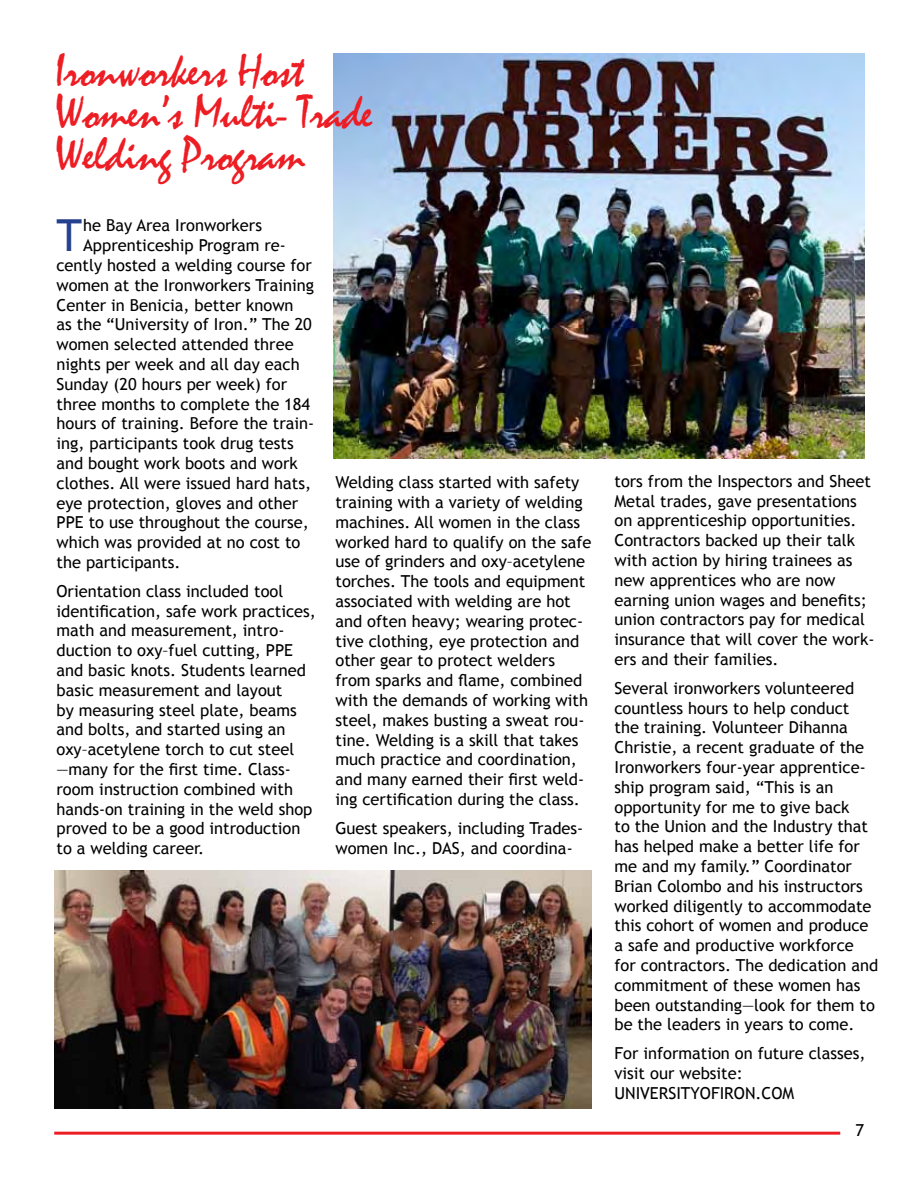
<style>
.page{position:relative;width:918px;height:1188px;background:#fff}
.page>*{position:absolute;margin:0;border:0;box-sizing:border-box;transform-origin:0 0}
.t1{font:48px/42px "Mistral";letter-spacing:-.02em;color:#ed1d24}
.t2{font:44.1px "Trebuchet MS";color:#25408f}
.t3{font:16.5px/19.8px "Trebuchet MS";color:#000}
</style>
<div class="page">
<hr style="left:54px;top:1132px;width:786px;height:3px;background:#ed1d24">
<img style="left:334px;top:53px;width:531px;height:405px">
<img style="left:55px;top:870px;width:537px;height:238px">
<h1 class="t1" style="left:55px;top:51px;width:319px">Ironworkers Host<br>Women’s Multi- Trade<br>Welding Program</h1>
<h2 class="t2" style="left:56px;top:210px;width:26px">T</h2>
<p class="t3" style="left:83px;top:216px;width:180px">he Bay Area I ronworkers</p>
<p class="t3" style="left:83px;top:236px;width:204px">Apprenticeship Program re-</p>
<p class="t3" style="left:56px;top:255px;width:257px">cently hosted a welding course for</p>
<p class="t3" style="left:56px;top:275px;width:259px">women at the I ronworkers Training</p>
<p class="t3" style="left:57px;top:295px;width:239px">Center in Benicia, better known</p>
<p class="t3" style="left:57px;top:315px;width:257px">as the “University of I ron.” The 20</p>
<p class="t3" style="left:57px;top:335px;width:239px">women selected attended three</p>
<p class="t3" style="left:57px;top:354px;width:245px">nights per week and all day each</p>
<p class="t3" style="left:57px;top:374px;width:232px">Sunday (20 hours per week) for</p>
<p class="t3" style="left:57px;top:394px;width:255px">three months to complete the 184</p>
<p class="t3" style="left:57px;top:414px;width:259px">hours of training. Before the train-</p>
<p class="t3" style="left:57px;top:434px;width:239px">ing, participants took drug tests</p>
<p class="t3" style="left:57px;top:453px;width:243px">and bought work boots and work</p>
<p class="t3" style="left:57px;top:473px;width:256px">clothes. All were issued hard hats,</p>
<p class="t3" style="left:57px;top:493px;width:243px">eye protection, gloves and other</p>
<p class="t3" style="left:57px;top:513px;width:10px">PPE</p>
<p class="t3" style="left:57px;top:513px;width:254px;text-indent:32px">to use throughout the course, which was provided at no cost to the participants.</p>
<p class="t3" style="left:57px;top:581px;width:261px">Orientation class included tool identification, safe work practices, math and measurement, intro&shy;duction to oxy–fuel cutting, PPE<br>and basic knots. Students learned basic measurement and layout<br>by measuring steel plate, beams and bolts, and started using an oxy–acetylene torch to cut steel —many for the first time. Class&shy;room instruction combined with hands-on training in the weld shop proved to be a good introduction to a welding career.</p>
<p class="t3" style="left:335px;top:473px;width:258px">Welding class started with safety training with a variety of welding machines. All women in the class worked hard to qualify on the safe use of grinders and oxy–acetylene torches. The tools and equipment associated with welding are hot and often heavy; wearing protec&shy;tive clothing, eye protection and other gear to protect welders from sparks and flame, combined with the demands of working with steel, makes busting a sweat rou&shy;tine. Welding is a skill that takes much practice and coordination, and many earned their first weld&shy;ing certification during the class.</p>
<p class="t3" style="left:335px;top:818px;width:249px">Guest speakers, including Trades&shy;women I nc., DAS, and coordina-</p>
<p class="t3" style="left:614px;top:471px;width:262px">tors from the I nspectors and Sheet<br>Metal trades, gave presentations on apprenticeship opportunities.<br>Contractors backed up their talk with action by hiring trainees as new apprentices who are now earning union wages and benefits; union contractors pay for medical insurance that will cover the work&shy;ers and their families.</p>
<p class="t3" style="left:614px;top:678px;width:265px">Several ironworkers volunteered countless hours to help conduct<br>the training. Volunteer Dihanna<br>Christie, a recent graduate of the<br>I ronworkers four-year apprentice&shy;ship program said, “This is an opportunity for me to give back<br>to the Union and the I ndustry that has helped make a better life for me and my family.” Coordinator<br>Brian Colombo and his instructors worked diligently to accommodate this cohort of women and produce a safe and productive workforce for contractors. The dedication and commitment of these women has been outstanding—look for them to be the leaders in years to come.</p>
<p class="t3" style="left:614px;top:1044px;width:253px">For information on future classes, visit our website:<br>UNIVERSITYOFIRON</p>
<p class="t3" style="left:756px;top:1083px;width:40px">.COM</p>
<p class="t3" style="left:855px;top:1120px;width:10px">7</p>
</div>
